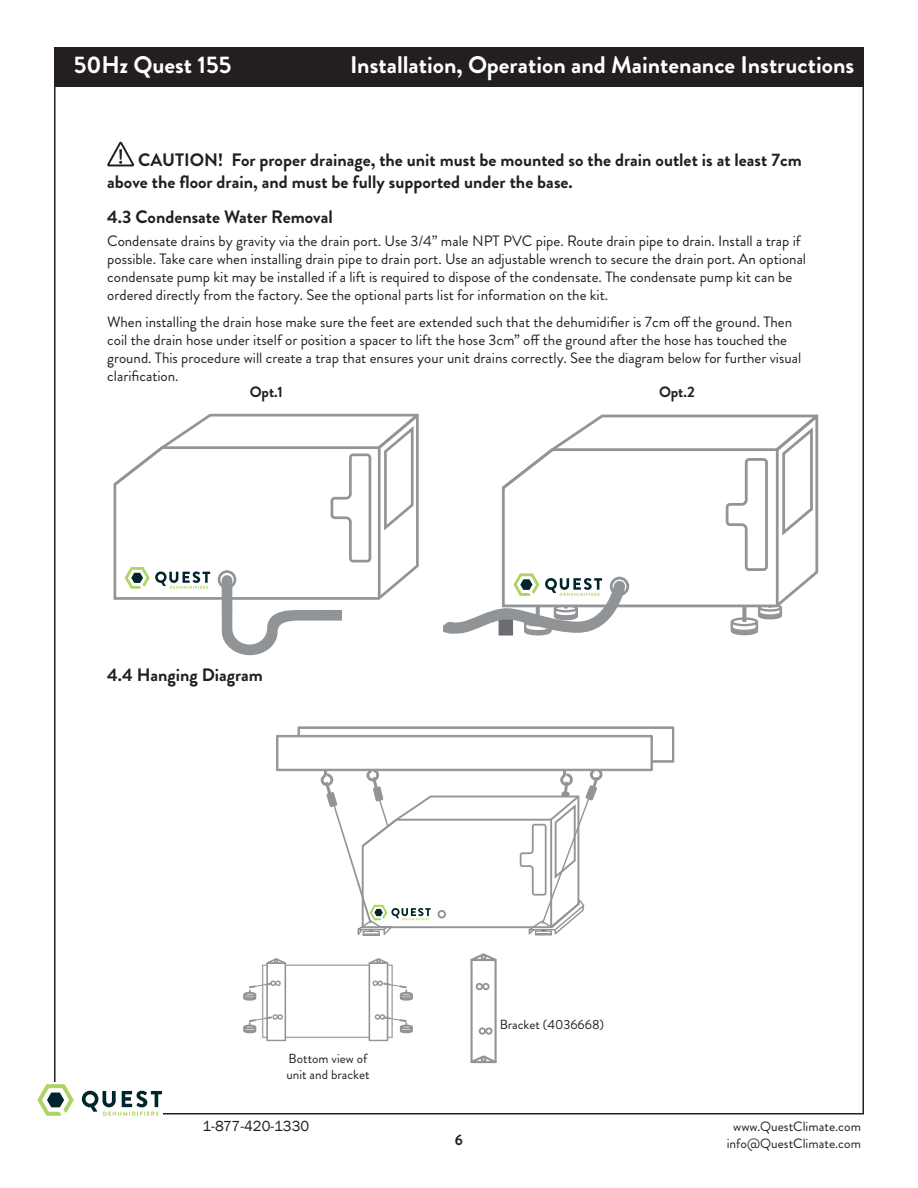
<style>
.page{position:relative;width:918px;height:1188px;background:#fff}
.page>*{position:absolute;margin:0;border:0;box-sizing:border-box;transform-origin:0 0}
.t1{font:700 24px "Brandon Grotesque";color:#fff}
._12pt_bold{font:700 18px/21.6px "Brandon Grotesque";color:#231f20}
.body_text{font:15px/18px "Brandon Grotesque";color:#231f20}
.t2{font:15px "Franklin Gothic";color:#231f20}
._10_pt_bold_subhead{font:700 15px "Brandon Grotesque";letter-spacing:-.01em;color:#231f20}
.t3{font:13.5px/16.2px "Brandon Grotesque";color:#231f20;text-align:center}
.t4{font:13.2px/15.9px "Brandon Grotesque";color:#231f20}
</style>
<div class="page">
<div style="left:54px;top:47px;width:810px;height:40px;background:#231f20"></div>
<svg style="left:38px;top:1084px;width:36px;height:32px"></svg>
<svg style="left:82px;top:1091px;width:80px;height:25px"></svg>
<svg style="left:107px;top:141px;width:27px;height:26px"></svg>
<svg style="left:444px;top:414px;width:375px;height:222px"></svg>
<svg style="left:243px;top:958px;width:170px;height:83px"></svg>
<svg style="left:470px;top:953px;width:27px;height:110px"></svg>
<svg style="left:113px;top:413px;width:306px;height:242px"></svg>
<svg style="left:276px;top:726px;width:399px;height:210px"></svg>
<h1 class="t1" style="left:74px;top:48px;width:159px">50Hz Quest 155</h1>
<h1 class="t1" style="left:350px;top:48px;width:506px">Installation, Operation and Maintenance Instructions</h1>
<p class="_12pt_bold" style="left:107px;top:149px;width:696px;text-indent:31px">CAUTION! For proper drainage, the unit must be mounted so the drain outlet is at least 7cm above the floor drain, and must be fully supported under the base.</p>
<p class="_12pt_bold" style="left:107px;top:206px;width:227px">4.3 Condensate Water Removal</p>
<p class="body_text" style="left:107px;top:232px;width:700px">Condensate drains by gravity via the drain port. Use 3/4” male NPT PVC pipe. Route drain pipe to drain. Install a trap if possible. Take care when installing drain pipe to drain port. Use an adjustable wrench to secure the drain port. An optional condensate pump kit may be installed if a lift is required to dispose of the condensate. The condensate pump kit can be ordered directly from the factory. See the optional parts list for information on the kit.</p>
<p class="body_text" style="left:107px;top:313px;width:695px">When installing the drain hose make sure the feet are extended such that the dehumidifier is 7cm off the ground. Then coil the drain hose under itself or position a spacer to lift the hose 3cm” off the ground after the hose has touched the ground. This procedure will create a trap that ensures your unit drains correctly. See the diagram below for further visual clarification.</p>
<p class="_10_pt_bold_subhead" style="left:250px;top:381px;width:34px">Opt.1</p>
<p class="_10_pt_bold_subhead" style="left:659px;top:381px;width:37px">Opt.2</p>
<p class="_12pt_bold" style="left:107px;top:665px;width:157px">4.4 Hanging Diagram</p>
<p class="t4" style="left:286px;top:1051px;width:85px">Bottom view of unit and bracket</p>
<p class="t2" style="left:202px;top:1117px;width:108px">1-877-420-1330</p>
<p class="t4" style="left:500px;top:1017px;width:106px">Bracket (4036668)</p>
<p class="_10_pt_bold_subhead" style="left:455px;top:1129px;width:10px">6</p>
<p class="t3" style="left:727px;top:1119px;width:136px">www.QuestClimate.com info@QuestClimate.com</p>
</div>
